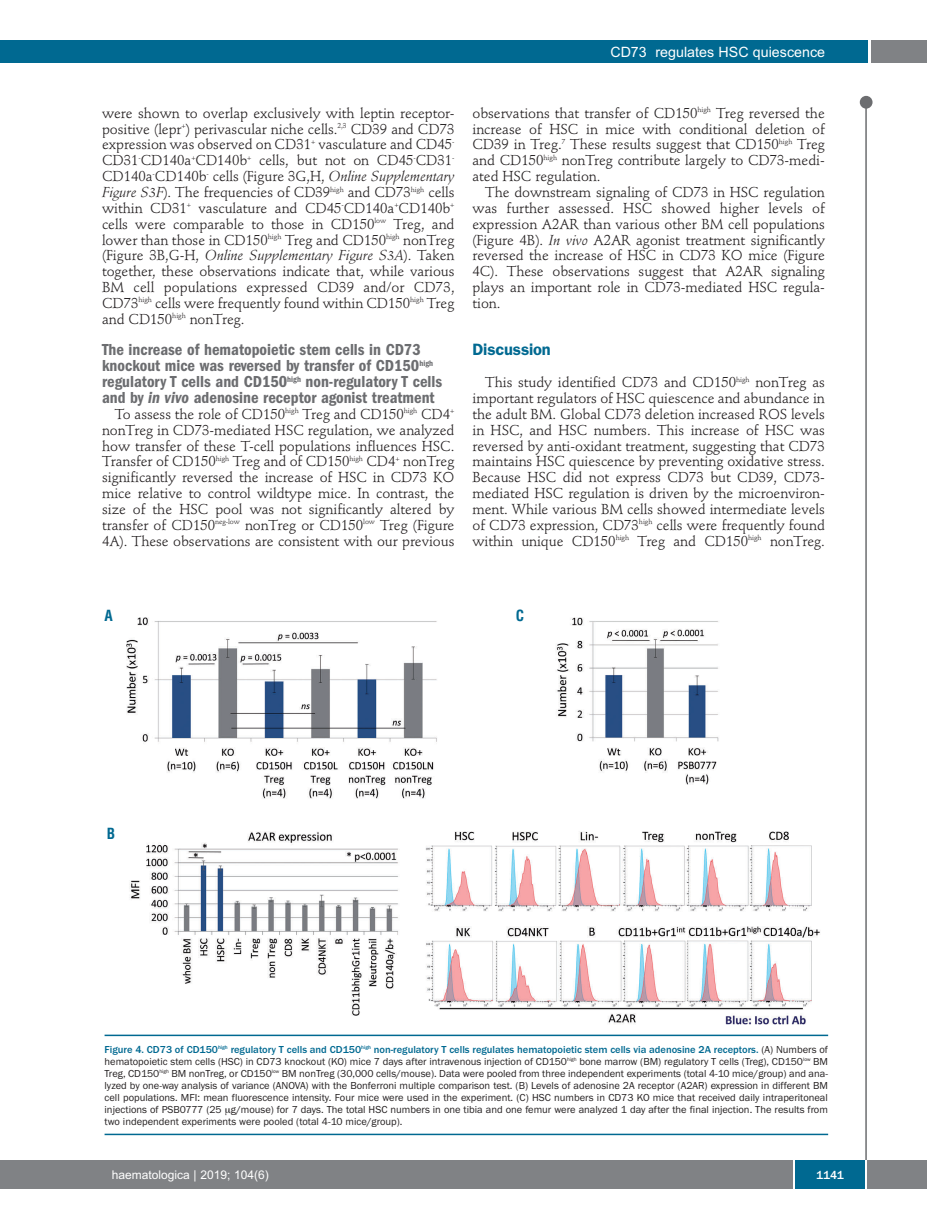
<style>
.page{position:relative;width:927px;height:1225px;background:#fff}
.page>*{position:absolute;margin:0;border:0;box-sizing:border-box;transform-origin:0 0}
.t1{font:600 condensed 16.5px/15.9px "Franklin Gothic";color:#6c6d70}
.t2{font:600 16.5px "Franklin Gothic";letter-spacing:-.01em;color:#006991}
.t3{font:700 condensed 15px "Helvetica";color:#006991}
.t4{font:14.25px/15.9px "Stempel Schneidler";letter-spacing:-.005em;color:#231f20;text-align:justify}
.t5{font:14.25px "Arial";color:#fff}
.t6{font:12px "Arial";color:#fff}
.t7{font:500 12px "Franklin Gothic";color:#fff}
.t8{font:10.5px/12px "Franklin Gothic";color:#231f20;text-align:justify}
.s1{font-style:italic}
.s2{font-weight:500;color:#006991}
</style>
<div class="page">
<div style="left:860px;top:96px;width:12px;height:13px;background:#6c6d70;border-radius:50%"></div>
<hr style="left:865px;top:98px;width:2px;height:1062px;background:#6c6d70">
<div style="left:871px;top:40px;width:56px;height:22px;background:#808285"></div>
<div style="left:18px;top:40px;width:849px;height:22px;background:#006991"></div>
<div style="left:17px;top:1160px;width:910px;height:28px;background:#808285"></div>
<div style="left:795px;top:1160px;width:70px;height:28px;background:#006991"></div>
<hr style="left:793px;top:1160px;width:2px;height:28px;background:#fff">
<hr style="left:865px;top:1160px;width:2px;height:28px;background:#fff">
<div style="left:0;top:40px;width:19px;height:22px;background:#006991"></div>
<div style="left:0;top:1160px;width:18px;height:28px;background:#808285"></div>
<img style="left:126px;top:617px;width:694px;height:408px">
<hr style="left:105px;top:1034px;width:723px;height:2px;background:#006991">
<hr style="left:105px;top:1133px;width:723px;height:2px;background:#006991">
<p class="t5" style="left:610px;top:44px;width:216px">CD73 regulates HSC quiescence</p>
<p class="t4" style="left:102px;top:106px;width:354px">were shown to overlap exclusively with leptin receptor&shy;positive (lepr<sup>+</sup>) perivascular niche cells.<sup>2,3</sup> CD39 and CD73 expression was observed on CD31<sup>+</sup> vasculature and CD45<sup>- </sup>CD31<sup>-</sup>CD140a<sup>+</sup>CD140b<sup>+</sup> cells, but not on CD45<sup>-</sup>CD31<sup>- </sup>CD140a<sup>-</sup>CD140b<sup>-</sup> cells (Figure 3G,H, <span class="s1">Online Supplementary Figure S3F</span>). The frequencies of CD39<sup>high</sup> and CD73<sup>high</sup> cells within CD31<sup>+</sup> vasculature and CD45<sup>-</sup>CD140a<sup>+</sup>CD140b<sup>+ </sup>cells were comparable to those in CD150<sup>low</sup> Treg, and lower than those in CD150<sup>high</sup> Treg and CD150<sup>high</sup> nonTreg (Figure 3B,G-H, <span class="s1">Online Supplementary Figure S3A</span>). Taken together, these observations indicate that, while various BM cell populations expressed CD39 and/or CD73, CD73<sup>high</sup> cells were frequently found within CD150<sup>high</sup> Treg and CD150<sup>high</sup> nonTreg.</p>
<p class="t1" style="left:102px;top:343px;width:342px">The increase of hematopoietic stem cells in CD73 knockout mice was reversed by transfer of CD150<sup>high </sup>regulatory T cells and CD150<sup>high</sup> non-regulatory T cells and by <span class="s1">in vivo</span> adenosine receptor agonist treatment</p>
<p class="t4" style="left:102px;top:407px;width:354px;text-indent:13px">To assess the role of CD150<sup>high</sup> Treg and CD150<sup>high</sup> CD4<sup>+ </sup>nonTreg in CD73-mediated HSC regulation, we analyzed how transfer of these T-cell populations influences HSC.<br>Transfer of CD150<sup>high</sup> Treg and of CD150<sup>high</sup> CD4<sup>+</sup> nonTreg significantly reversed the increase of HSC in CD73 KO mice relative to control wildtype mice. In contrast, the size of the HSC pool was not significantly altered by transfer of CD150<sup>neg-low</sup> nonTreg or CD150<sup>low</sup> Treg (Figure 4A). These observations are consistent with our previous</p>
<p class="t4" style="left:472px;top:106px;width:354px">observations that transfer of CD150<sup>high</sup> Treg reversed the increase of HSC in mice with conditional deletion of CD39 in Treg.<sup>7</sup> These results suggest that CD150<sup>high</sup> Treg and CD150<sup>high</sup> nonTreg contribute largely to CD73-medi&shy;ated HSC regulation.</p>
<p class="t4" style="left:472px;top:185px;width:354px;text-indent:13px">The downstream signaling of CD73 in HSC regulation was further assessed. HSC showed higher levels of expression A2AR than various other BM cell populations (Figure 4B). <span class="s1">In vivo</span> A2AR agonist treatment significantly reversed the increase of HSC in CD73 KO mice (Figure 4C). These observations suggest that A2AR signaling plays an important role in CD73-mediated HSC regula&shy;tion.</p>
<p class="t2" style="left:472px;top:344px;width:80px">Discussion</p>
<p class="t4" style="left:472px;top:376px;width:354px;text-indent:13px">This study identified CD73 and CD150<sup>high</sup> nonTreg as important regulators of HSC quiescence and abundance in the adult BM. Global CD73 deletion increased ROS levels in HSC, and HSC numbers. This increase of HSC was reversed by anti-oxidant treatment, suggesting that CD73 maintains HSC quiescence by preventing oxidative stress.<br>Because HSC did not express CD73 but CD39, CD73- mediated HSC regulation is driven by the microenviron&shy;ment. While various BM cells showed intermediate levels of CD73 expression, CD73<sup>high</sup> cells were frequently found within unique CD150<sup>high</sup> Treg and CD150<sup>high</sup> nonTreg.</p>
<p class="t3" style="left:105px;top:607px;width:10px">A</p>
<p class="t3" style="left:516px;top:607px;width:10px">C</p>
<p class="t3" style="left:107px;top:825px;width:10px">B</p>
<p class="t8" style="left:105px;top:1043px;width:725px"><span class="s2">Figure 4. CD73 of CD150</span><sup>high</sup> <span class="s2">regulatory T cells and CD150</span><sup>high</sup> <span class="s2">non-regulatory T cells regulates hematopoietic stem cells via adenosine 2A receptors.</span> (A) Numbers of hematopoietic stem cells (HSC) in CD73 knockout (KO) mice 7 days after intravenous injection of CD150<sup>high</sup> bone marrow (BM) regulatory T cells (Treg), CD150<sup>low</sup> BM Treg, CD150<sup>high</sup> BM nonTreg, or CD150<sup>low</sup> BM nonTreg (30,000 cells/mouse). Data were pooled from three independent experiments (total 4-10 mice/group) and ana&shy;lyzed by one-way analysis of variance (ANOVA) with the Bonferroni multiple comparison test. (B) Levels of adenosine 2A receptor (A2AR) expression in different BM cell populations. MFI: mean fluorescence intensity. Four mice were used in the experiment. (C) HSC numbers in CD73 KO mice that received daily intraperitoneal injections of PSB0777 (25 g/mouse) for 7 days. The total HSC numbers in one tibia and one femur were analyzed 1 day after the final injection. The results from two independent experiments were pooled (total 4-10 mice/group).</p>
<p class="t6" style="left:112px;top:1167px;width:158px">haematologica | 2019; 104(6)</p>
<p class="t7" style="left:816px;top:1167px;width:29px">1141</p>
</div>
